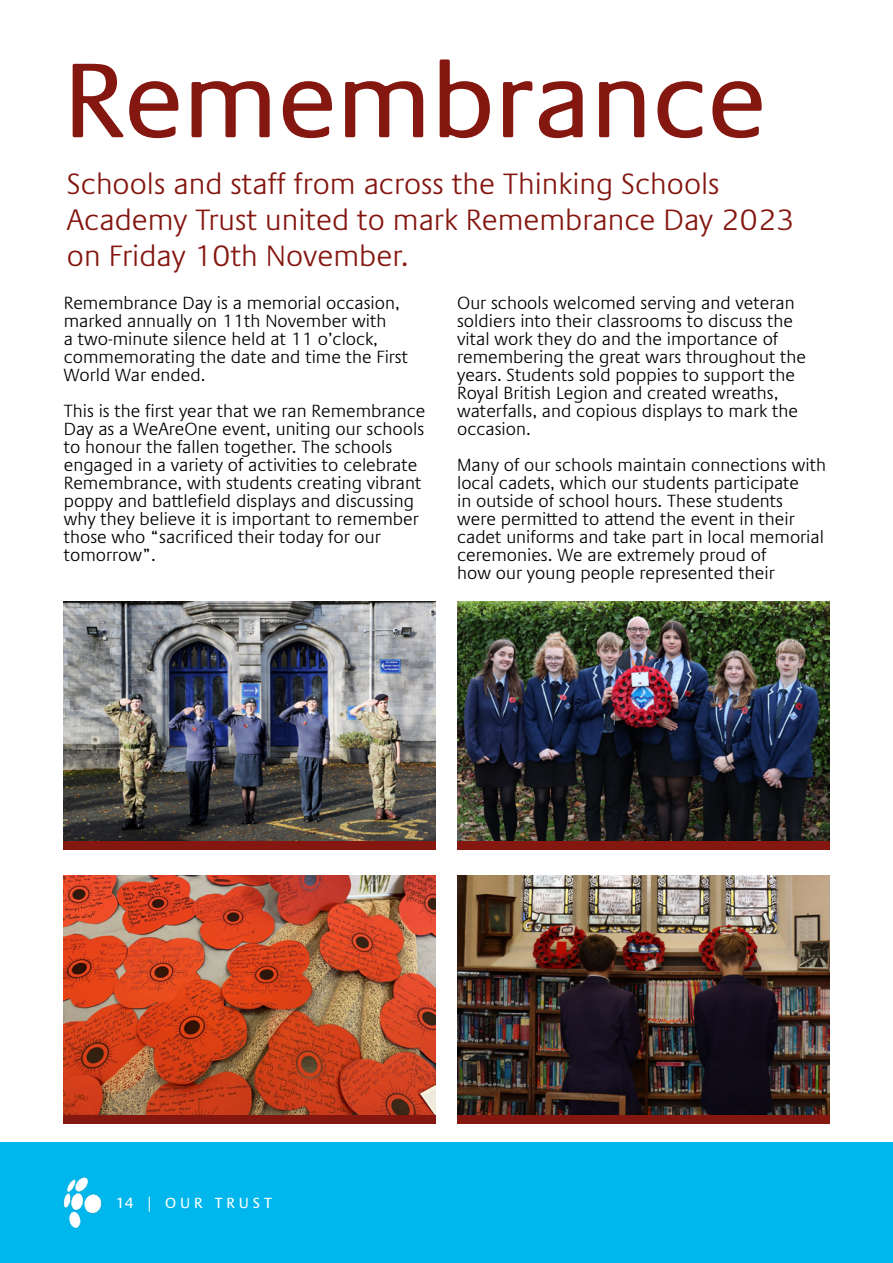
<style>
.page{position:relative;width:893px;height:1263px;background:#fff}
.page>*{position:absolute;margin:0;border:0;box-sizing:border-box;transform-origin:0 0}
.t1{font:108px "Praxis LT Pro";color:#841710}
.t2{font:300 30px/36px "Praxis LT Pro";color:#841710}
.t3{font:300 18px/18px "Praxis LT Pro";color:#000}
.t4{font:15px "Praxis LT Pro";color:#fff}
</style>
<div class="page">
<div style="left:0;top:1143px;width:893px;height:120px;background:#00b7ed"></div>
<img style="left:63px;top:1177px;width:39px;height:52px">
<img style="left:457px;top:602px;width:372px;height:239px">
<img style="left:64px;top:602px;width:372px;height:239px">
<img style="left:64px;top:875px;width:372px;height:240px">
<img style="left:457px;top:875px;width:372px;height:240px">
<div style="left:64px;top:841px;width:372px;height:9px;background:#841710"></div>
<div style="left:457px;top:841px;width:372px;height:9px;background:#841710"></div>
<div style="left:64px;top:1115px;width:372px;height:8px;background:#841710"></div>
<div style="left:457px;top:1115px;width:372px;height:8px;background:#841710"></div>
<h1 class="t1" style="left:64px;top:38px;width:704px">Remembrance</h1>
<h2 class="t2" style="left:67px;top:166px;width:729px">Schools and staff from across the Thinking Schools<br>Academy Trust united to mark Remembrance Day 2023 on Friday 10th November.</h2>
<p class="t3" style="left:64px;top:294px;width:346px">Remembrance Day is a memorial occasion, marked annually on 11th November with<br>a two-minute silence held at 11 o’clock, commemorating the date and time the First World War ended.</p>
<p class="t3" style="left:64px;top:402px;width:363px">This is the first year that we ran Remembrance Day as a WeAreOne event, uniting our schools to honour the fallen together. The schools engaged in a variety of activities to celebrate Remembrance, with students creating vibrant poppy and battlefield displays and discussing why they believe it is important to remember those who “sacrificed their today for our tomorrow”.</p>
<p class="t3" style="left:457px;top:294px;width:350px">Our schools welcomed serving and veteran soldiers into their classrooms to discuss the vital work they do and the importance of remembering the great wars throughout the years. Students sold poppies to support the Royal British Legion and created wreaths, waterfalls, and copious displays to mark the occasion.</p>
<p class="t3" style="left:457px;top:456px;width:370px">Many of our schools maintain connections with local cadets, which our students participate<br>in outside of school hours. These students were permitted to attend the event in their cadet uniforms and take part in local memorial ceremonies. We are extremely proud of<br>how our young people represented their</p>
<p class="t4" style="left:115px;top:1194px;width:158px">14 | O U R T R U S T</p>
</div>
